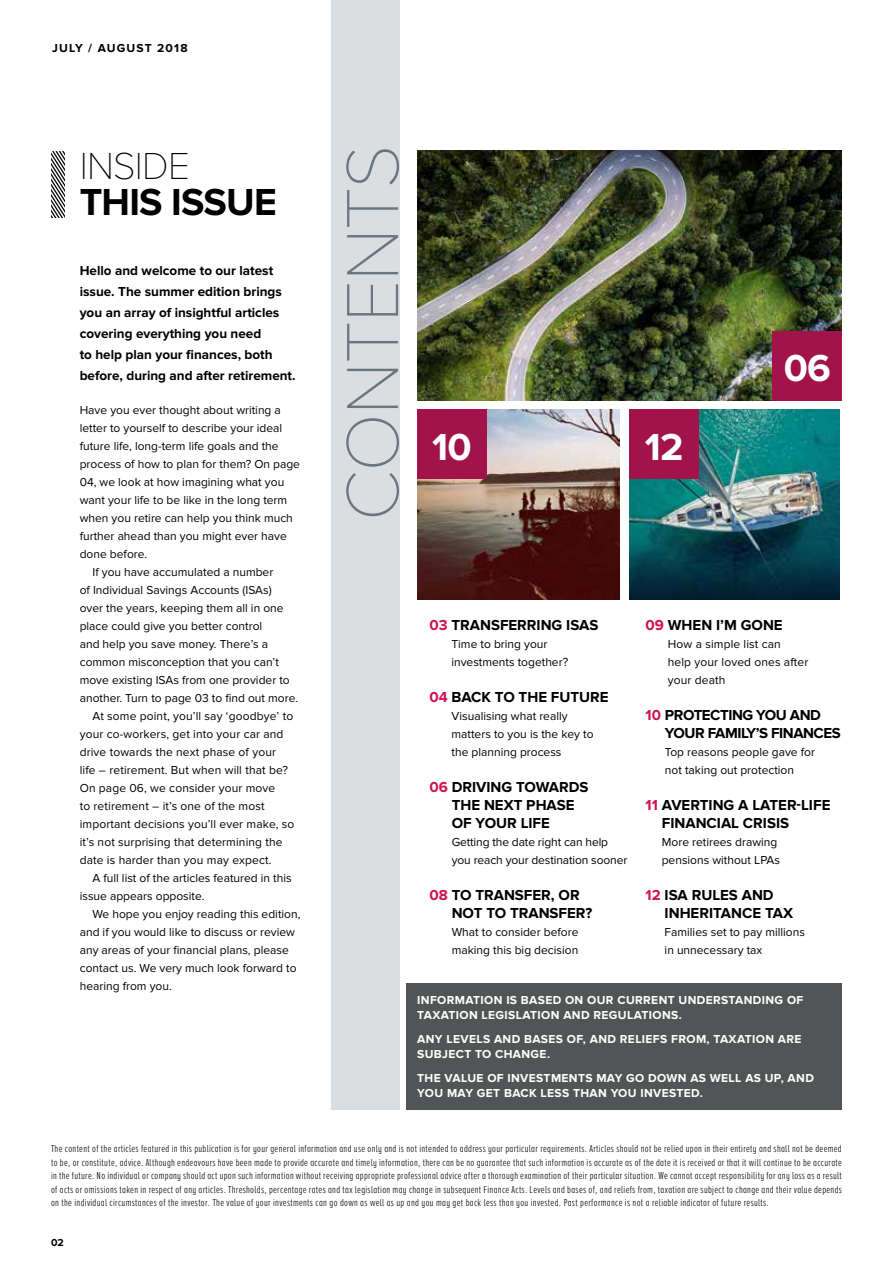
<style>
.page{position:relative;width:893px;height:1263px;background:#fff}
.page>*{position:absolute;margin:0;border:0;box-sizing:border-box;transform-origin:0 0}
.t1{font:100 76.5px "Proxima Nova A";letter-spacing:-.02em;color:#6b777c}
.t2{font:700 39px "Proxima Nova";letter-spacing:-.02em;color:#000}
.t3{font:100 39px "Proxima Nova T";letter-spacing:-.02em;color:#000}
.t4{font:700 39px "Proxima Nova";color:#fff}
.t5{font:700 15px/18px "Proxima Nova";color:#000}
.t6{font:700 15px/18px "Proxima Nova";letter-spacing:-.03em;color:#000}
.t7{font:700 13.5px/21px "Proxima Nova";color:#000}
.t8{font:12px/18px "Proxima Nova";color:#000}
.t9{font:700 12px/15px "Proxima Nova";letter-spacing:.03em;color:#fff}
.t10{font:700 12px "Proxima Nova";letter-spacing:.1em;color:#000}
.t11{font:300 10.5px/13.5px "Proxima Nova A Ex Cn";letter-spacing:.03em;color:#000;text-align:justify}
.t12{font:700 10.5px "Proxima Nova";color:#000}
.s1{color:#cf1152}
</style>
<div class="page">
<svg style="left:51px;top:151px;width:14px;height:67px"></svg>
<div style="left:406px;top:983px;width:436px;height:127px;background:#525556"></div>
<div style="left:331px;top:0;width:69px;height:1110px;background:#dadee1"></div>
<img style="left:417px;top:150px;width:425px;height:250px">
<img style="left:417px;top:410px;width:203px;height:190px">
<img style="left:630px;top:410px;width:209px;height:190px">
<div style="left:773px;top:331px;width:69px;height:69px;background:#a21449"></div>
<div style="left:417px;top:410px;width:69px;height:69px;background:#a21449"></div>
<div style="left:630px;top:410px;width:69px;height:69px;background:#a21449"></div>
<p class="t10" style="left:52px;top:41px;width:137px">JULY / AUGUST 2018</p>
<h2 class="t3" style="left:80px;top:144px;width:112px">INSIDE</h2>
<h2 class="t2" style="left:80px;top:180px;width:199px">THIS ISSUE</h2>
<p class="t7" style="left:80px;top:260px;width:217px">Hello and welcome to our latest issue. The summer edition brings you an array of insightful articles covering everything you need<br>to help plan your finances, both before, during and after retirement.</p>
<p class="t8" style="left:80px;top:401px;width:203px">Have you ever thought about writing a</p>
<p class="t8" style="left:80px;top:419px;width:204px">letter to yourself to describe your ideal</p>
<p class="t8" style="left:80px;top:437px;width:200px">future life, long-term life goals and the</p>
<p class="t8" style="left:80px;top:455px;width:222px">process of how to plan for them? On page</p>
<p class="t8" style="left:80px;top:473px;width:206px">04, we look at how imagining what you</p>
<p class="t8" style="left:80px;top:491px;width:209px">want your life to be like in the long term</p>
<p class="t8" style="left:80px;top:509px;width:215px">when you retire can help you think much</p>
<p class="t8" style="left:80px;top:527px;width:209px">further ahead than you might ever have</p>
<p class="t8" style="left:80px;top:545px;width:69px">done before.</p>
<p class="t8" style="left:92px;top:563px;width:182px">If you have accumulated a number</p>
<p class="t8" style="left:80px;top:581px;width:194px">of Individual Savings Accounts (ISAs)</p>
<p class="t8" style="left:80px;top:599px;width:205px">over the years, keeping them all in one</p>
<p class="t8" style="left:80px;top:617px;width:184px">place could give you better control</p>
<p class="t8" style="left:80px;top:635px;width:190px">and help you save money. There’s a</p>
<p class="t8" style="left:80px;top:653px;width:201px">common misconception that you can’t</p>
<p class="t8" style="left:80px;top:671px;width:212px">move existing ISAs from one provider to</p>
<p class="t8" style="left:80px;top:689px;width:220px">another. Turn to page 03 to find out more.</p>
<p class="t8" style="left:92px;top:707px;width:202px">At some point, you’ll say ‘goodbye’ to</p>
<p class="t8" style="left:80px;top:725px;width:205px">your co-workers, get into your car and</p>
<p class="t8" style="left:80px;top:743px;width:198px">drive towards the next phase of your</p>
<p class="t8" style="left:80px;top:761px;width:210px">life – retirement. But when will that be?</p>
<p class="t8" style="left:80px;top:779px;width:197px">On page 06, we consider your move</p>
<p class="t8" style="left:80px;top:797px;width:186px">to retirement – it’s one of the most</p>
<p class="t8" style="left:80px;top:815px;width:216px">important decisions you’ll ever make, so</p>
<p class="t8" style="left:80px;top:833px;width:204px">it’s not surprising that determining the</p>
<p class="t8" style="left:80px;top:851px;width:193px">date is harder than you may expect.</p>
<p class="t8" style="left:92px;top:869px;width:201px">A full list of the articles featured in this</p>
<p class="t8" style="left:80px;top:887px;width:126px">issue appears opposite.</p>
<p class="t8" style="left:92px;top:905px;width:209px">We hope you enjoy reading this edition,</p>
<p class="t8" style="left:80px;top:923px;width:217px">and if you would like to discuss or review</p>
<p class="t8" style="left:80px;top:941px;width:211px">any areas of your financial plans, please</p>
<p class="t8" style="left:80px;top:959px;width:218px">contact us. We very much look forward to</p>
<p class="t8" style="left:80px;top:977px;width:94px">hearing from you.</p>
<h1 class="t1" style="left:331px;top:521px;width:378px;rotate:-90deg">CONTENTS</h1>
<h2 class="t4" style="left:432px;top:424px;width:41px">10</h2>
<h2 class="t4" style="left:645px;top:424px;width:40px">12</h2>
<h2 class="t4" style="left:784px;top:346px;width:49px">06</h2>
<p class="t5" style="left:429px;top:616px;width:170px"><span class="s1">03</span> TRANSFERRING ISAS</p>
<p class="t8" style="left:451px;top:635px;width:118px">Time to bring your investments together?</p>
<p class="t5" style="left:429px;top:688px;width:181px"><span class="s1">04</span> BACK TO THE FUTURE</p>
<p class="t8" style="left:452px;top:707px;width:144px">Visualising what really matters to you is the key to the planning process</p>
<p class="t5" style="left:452px;top:778px;width:138px;text-indent:-22px"><span class="s1">06</span> DRIVING TOWARDS<br>THE NEXT PHASE<br>OF YOUR LIFE</p>
<p class="t8" style="left:452px;top:833px;width:177px">Getting the date right can help you reach your destination sooner</p>
<p class="t5" style="left:452px;top:886px;width:142px;text-indent:-22px"><span class="s1">08</span> TO TRANSFER, OR<br>NOT TO TRANSFER?</p>
<p class="t8" style="left:452px;top:923px;width:128px">What to consider before making this big decision</p>
<p class="t5" style="left:646px;top:616px;width:139px"><span class="s1">09</span> WHEN I’M GONE</p>
<p class="t8" style="left:668px;top:635px;width:142px">How a simple list can<br>help your loved ones after your death</p>
<p class="t6" style="left:665px;top:706px;width:177px;text-indent:-19px"><span class="s1">10</span> PROTECTING YOU AND<br>YOUR FAMILY’S FINANCES</p>
<p class="t8" style="left:665px;top:743px;width:152px">Top reasons people gave for not taking out protection</p>
<p class="t5" style="left:662px;top:796px;width:170px;text-indent:-16px"><span class="s1">11</span> AVERTING A LATER-LIFE<br>FINANCIAL CRISIS</p>
<p class="t8" style="left:662px;top:833px;width:120px">More retirees drawing pensions without LPAs</p>
<p class="t5" style="left:665px;top:886px;width:130px;text-indent:-19px"><span class="s1">12</span> ISA RULES AND<br>INHERITANCE TAX</p>
<p class="t8" style="left:665px;top:923px;width:142px">Families set to pay millions in unnecessary tax</p>
<p class="t9" style="left:417px;top:993px;width:388px">INFORMATION IS BASED ON OUR CURRENT UNDERSTANDING OF<br>TAXATION LEGISLATION AND REGULATIONS.</p>
<p class="t9" style="left:417px;top:1032px;width:386px">ANY LEVELS AND BASES OF, AND RELIEFS FROM, TAXATION ARE<br>SUBJECT TO CHANGE.</p>
<p class="t9" style="left:417px;top:1071px;width:398px">THE VALUE OF INVESTMENTS MAY GO DOWN AS WELL AS UP, AND<br>YOU MAY GET BACK LESS THAN YOU INVESTED.</p>
<p class="t11" style="left:51px;top:1142px;width:792px">The content of the articles featured in this publication is for your general information and use only and is not intended to address your particular requirements. Articles should not be relied upon in their entirety and shall not be deemed to be, or constitute, advice. Although endeavours have been made to provide accurate and timely information, there can be no guarantee that such information is accurate as of the date it is received or that it will continue to be accurate in the future. No individual or company should act upon such information without receiving appropriate professional advice after a thorough examination of their particular situation. We cannot accept responsibility for any loss as a result of acts or omissions taken in respect of any articles. Thresholds, percentage rates and tax legislation may change in subsequent Finance Acts. Levels and bases of, and reliefs from, taxation are subject to change and their value depends on the individual circumstances of the investor. The value of your investments can go down as well as up and you may get back less than you invested. Past performance is not a reliable indicator of future results.</p>
<p class="t12" style="left:51px;top:1236px;width:14px">02</p>
</div>
